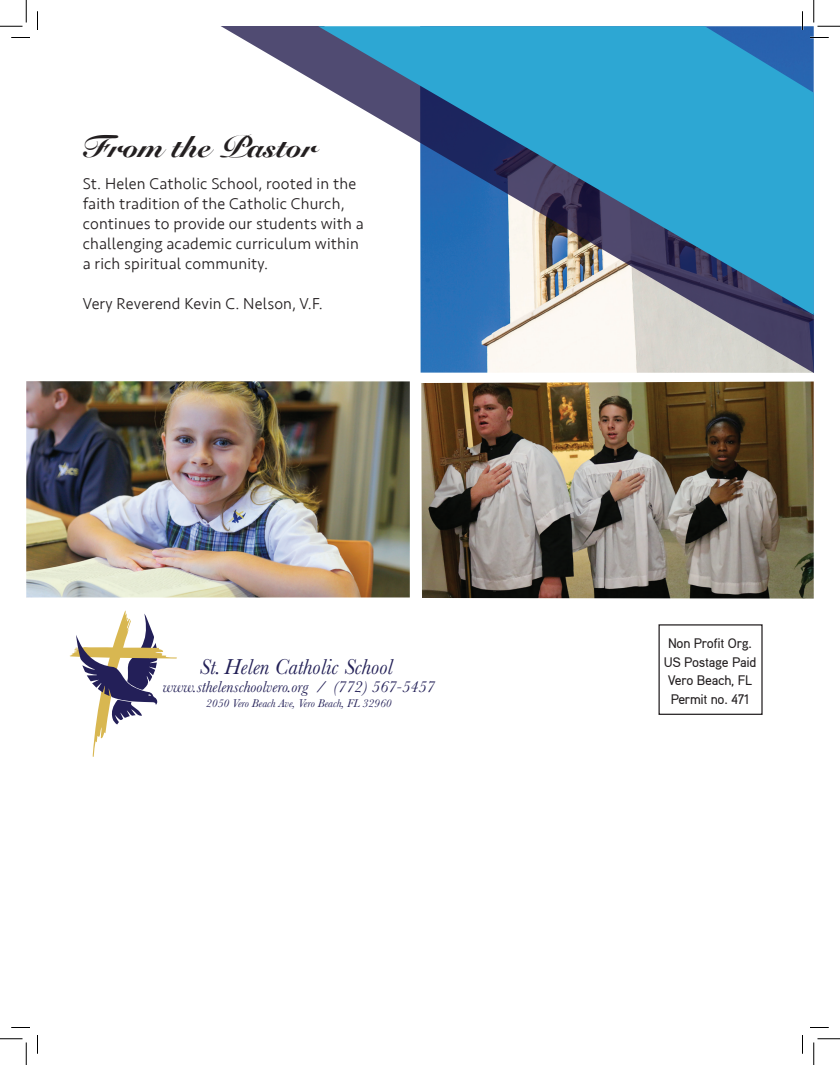
<style>
.page{position:relative;width:840px;height:1065px;background:#fff}
.page>*{position:absolute;margin:0;border:0;box-sizing:border-box;transform-origin:0 0}
.t1{font:900 30px "Snell Roundhand";color:#231f20}
.t2{font:italic 22.38px "Baskerville";color:#232057}
.t3{font:italic 16.38px "Baskerville";color:#232057}
.t4{font:300 16.25px/20px "Seravek";letter-spacing:.01em;color:#231f20}
.t5{font:500 13.75px/18.5px "Aaux";letter-spacing:-.02em;color:#231f20;text-align:center}
.t6{font:italic 11.62px "Baskerville";color:#232057}
</style>
<div class="page">
<img style="left:220px;top:26px;width:594px;height:573px">
<svg style="left:318px;top:26px;width:496px;height:289px;fill:#2da7d3"></svg>
<img style="left:26px;top:381px;width:384px;height:217px">
<svg style="left:69px;top:611px;width:108px;height:146px"></svg>
<div style="left:658px;top:624px;width:105px;height:91px;border:1px solid #231f20"></div>
<svg style="left:11px;top:37px;width:19px;height:1px"></svg>
<svg style="left:810px;top:37px;width:19px;height:1px"></svg>
<svg style="left:11px;top:1027px;width:19px;height:1px"></svg>
<svg style="left:810px;top:1027px;width:19px;height:1px"></svg>
<svg style="left:37px;top:11px;width:1px;height:19px"></svg>
<svg style="left:37px;top:1035px;width:1px;height:19px"></svg>
<svg style="left:802px;top:11px;width:1px;height:19px"></svg>
<svg style="left:802px;top:1035px;width:1px;height:19px"></svg>
<svg style="left:0;top:0;width:27px;height:27px"></svg>
<svg style="left:0;top:1039px;width:27px;height:26px"></svg>
<svg style="left:814px;top:0;width:26px;height:27px"></svg>
<svg style="left:814px;top:1039px;width:26px;height:26px"></svg>
<h1 class="t1" style="left:82px;top:130px;width:235px">From the Pastor</h1>
<p class="t4" style="left:83px;top:174px;width:283px">St. Helen Catholic School, rooted in the faith tradition of the Catholic Church, continues to provide our students with a challenging academic curriculum within a rich spiritual community.</p>
<p class="t4" style="left:83px;top:294px;width:242px">Very Reverend Kevin C. Nelson, V.F.</p>
<h2 class="t2" style="left:200px;top:652px;width:195px">St. Helen Catholic School</h2>
<p class="t6" style="left:206px;top:696px;width:187px">2050 Vero Beach Ave, Vero Beach, FL 32960</p>
<p class="t3" style="left:163px;top:675px;width:274px">www.sthelenschoolvero.org / (772) 567-5457</p>
<p class="t5" style="left:664px;top:634px;width:94px">Non Profit Org.<br>US Postage Paid<br>Vero Beach, FL<br>Permit no. 471</p>
</div>
